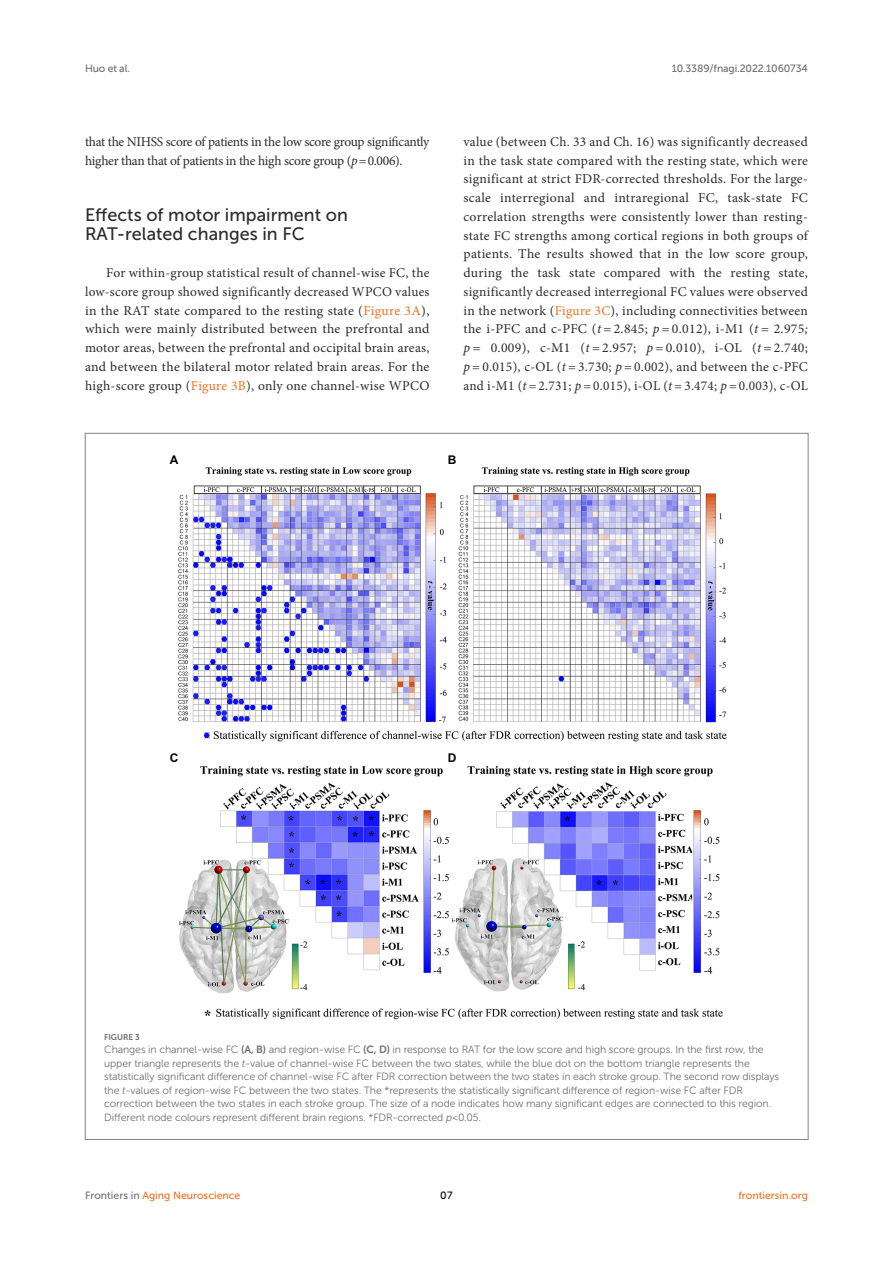
<style>
.page{position:relative;width:893px;height:1263px;background:#fff}
.page>*{position:absolute;margin:0;border:0;box-sizing:border-box;transform-origin:0 0}
.HEAD_2{font:18px/18.8px "Museo Sans 500";color:#2b2b2a}
.TEXT_FLUSH{font:13.5px/18.8px "Minion Pro";color:#2b2b2a;text-align:justify}
.TEXT_FLUSH-2{font:13.5px/18.8px "Minion Pro";letter-spacing:-.02em;color:#2b2b2a}
.t1{font:700 12px "Arial";color:#000}
.FIG_LEG{font:10.5px/13.5px "Museo Sans 300";letter-spacing:-.01em;color:#706f70}
.t2{font:10.5px "Museo Sans 500";color:#f36f21}
.t3{font:10.5px "Museo Sans 500";letter-spacing:-.015em;color:#706f70}
.t4{font:10.5px "Museo Sans 500";color:#000}
.FIG_HD{font:8.25px "Museo Sans 700";letter-spacing:-.01em;color:#706f70}
.s1{font-style:italic}
.s2{color:#f36f21}
.s3{font-family:"Museo Sans 700"}
.s4{color:#706f70}
</style>
<div class="page">
<img style="left:178px;top:467px;width:549px;height:553px">
<p class="t3" style="left:85px;top:63px;width:46px">Huo et al.</p>
<p class="t3" style="left:672px;top:63px;width:138px">10.3389/fnagi.2022.1060734</p>
<p class="TEXT_FLUSH-2" style="left:85px;top:132px;width:346px">that the NIHSS score of patients in the low score group significantly higher than that of patients in the high score group (<span class="s1">p</span>=0.006).</p>
<p class="HEAD_2" style="left:85px;top:205px;width:264px">Effects of motor impairment on<br>RAT-related changes in FC</p>
<p class="TEXT_FLUSH" style="left:85px;top:263px;width:346px;text-indent:21px">For within-group statistical result of channel-wise FC, the low-score group showed significantly decreased WPCO values in the RAT state compared to the resting state (<span class="s2">Figure 3A</span>), which were mainly distributed between the prefrontal and motor areas, between the prefrontal and occipital brain areas, and between the bilateral motor related brain areas. For the high-score group (<span class="s2">Figure 3B</span>), only one channel-wise WPCO</p>
<p class="TEXT_FLUSH" style="left:463px;top:132px;width:346px">value (between Ch. 33 and Ch. 16) was significantly decreased in the task state compared with the resting state, which were significant at strict FDR-corrected thresholds. For the large&shy;scale interregional and intraregional FC, task-state FC correlation strengths were consistently lower than resting&shy;state FC strengths among cortical regions in both groups of patients. The results showed that in the low score group, during the task state compared with the resting state, significantly decreased interregional FC values were observed in the network (<span class="s2">Figure 3C</span>), including connectivities between the i-PFC and c-PFC (<span class="s1">t</span> = 2.845; <span class="s1">p</span> = 0.012), i-M1 (<span class="s1">t =</span> 2.975<span class="s1">; p =</span> 0.009), c-M1 (<span class="s1">t</span> = 2.957; <span class="s1">p</span> = 0.010), i-OL (<span class="s1">t</span> = 2.740; <span class="s1">p</span> = 0.015), c-OL (<span class="s1">t</span> = 3.730; <span class="s1">p</span> = 0.002), and between the c-PFC and i-M1 (<span class="s1">t</span> = 2.731; <span class="s1">p</span> = 0.015), i-OL (<span class="s1">t</span> = 3.474; <span class="s1">p</span> = 0.003), c-OL</p>
<p class="t1" style="left:170px;top:452px;width:10px">A</p>
<p class="t1" style="left:448px;top:452px;width:10px">B</p>
<p class="t1" style="left:170px;top:750px;width:10px">C</p>
<p class="t1" style="left:448px;top:750px;width:10px">D</p>
<p class="FIG_HD" style="left:104px;top:1032px;width:37px">FIGURE 3</p>
<p class="FIG_LEG" style="left:104px;top:1043px;width:676px">Changes in channel-wise FC <span class="s3">(A, B)</span> and region-wise FC <span class="s3">(C, D)</span> in response to RAT for the low score and high score groups. In the first row, the upper triangle represents the <span class="s1">t</span>-value of channel-wise FC between the two states, while the blue dot on the bottom triangle represents the statistically significant difference of channel-wise FC after FDR correction between the two states in each stroke group. The second row displays the <span class="s1">t</span>-values of region-wise FC between the two states. The *represents the statistically significant difference of region-wise FC after FDR correction between the two states in each stroke group. The size of a node indicates how many significant edges are connected to this region.<br>Different node colours represent different brain regions. *FDR-corrected <span class="s1">p</span> &lt; 0.05.</p>
<p class="t2" style="left:85px;top:1190px;width:157px"><span class="s4">Frontiers in</span> Aging Neuroscience</p>
<p class="t4" style="left:440px;top:1190px;width:14px">07</p>
<p class="t2" style="left:738px;top:1190px;width:71px">frontiersin.org</p>
</div>
